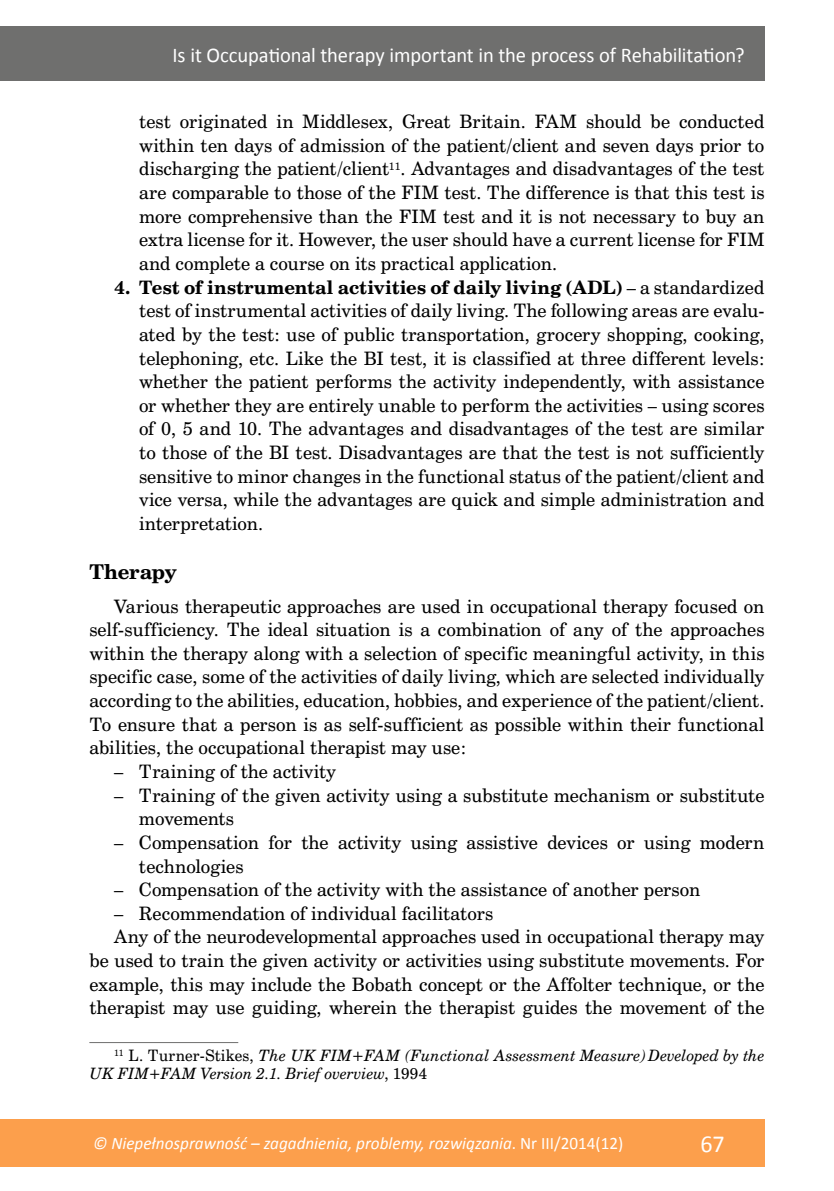
<style>
.page{position:relative;width:834px;height:1191px;background:#fff}
.page>*{position:absolute;margin:0;border:0;box-sizing:border-box;transform-origin:0 0}
.t1{font:24.5px "Calibri";color:#fff}
.t2{font:21px "Calibri";letter-spacing:-.005em;color:#fff}
.t3{font:700 19.25px "Cent Schbook PL";letter-spacing:-.01em;color:#000}
.t4{font:17.5px/23.6px "Cent Schbook PL";letter-spacing:.005em;color:#000;text-align:justify}
.t5{font:italic 17.5px "Calibri";color:#fff}
.t6{font:italic 14.88px/18.4px "Cent Schbook PL";letter-spacing:.005em;color:#000}
.s1{font-weight:700}
.s2{font-style:normal}
</style>
<div class="page">
<div style="left:0;top:1119px;width:764px;height:47px;background:#fc9f4c"></div>
<div style="left:0;top:26px;width:764px;height:55px;background:#6f6f6e"></div>
<hr style="left:89px;top:1042px;width:149px;height:1px;background:#6f6f6e">
<p class="t2" style="left:172px;top:41px;width:573px">Is it Occupational therapy important in the process of Rehabilitation?</p>
<p class="t4" style="left:139px;top:110px;width:627px">test originated in Middlesex, Great Britain. FAM should be conducted within ten days of admission of the patient/client and seven days prior to discharging the patient/client<sup>11</sup>. Advantages and disadvantages of the test are comparable to those of the FIM test. The difference is that this test is more comprehensive than the FIM test and it is not necessary to buy an extra license for it. However, the user should have a current license for FIM and complete a course on its practical application.</p>
<p class="t4" style="left:139px;top:275px;width:627px;text-indent:-25px"><span class="s1">4. Test of instrumental activities of daily living (ADL)</span> – a standardized test of instrumental activities of daily living. The following areas are evalu&shy;ated by the test: use of public transportation, grocery shopping, cooking, telephoning, etc. Like the BI test, it is classified at three different levels: whether the patient performs the activity independently, with assistance or whether they are entirely unable to perform the activities – using scores of 0, 5 and 10. The advantages and disadvantages of the test are similar to those of the BI test. Disadvantages are that the test is not sufficiently sensitive to minor changes in the functional status of the patient/client and vice versa, while the advantages are quick and simple administration and interpretation.</p>
<p class="t3" style="left:89px;top:559px;width:89px">Therapy</p>
<p class="t4" style="left:89px;top:594px;width:676px;text-indent:25px">Various therapeutic approaches are used in occupational therapy focused on self-sufficiency. The ideal situation is a combination of any of the approaches within the therapy along with a selection of specific meaningful activity, in this specific case, some of the activities of daily living, which are selected individually according to the abilities, education, hobbies, and experience of the patient/client.<br>To ensure that a person is as self-sufficient as possible within their functional abilities, the occupational therapist may use:</p>
<p class="t4" style="left:114px;top:759px;width:223px">– Training of the activity</p>
<p class="t4" style="left:139px;top:783px;width:627px;text-indent:-25px">– Training of the given activity using a substitute mechanism or substitute movements</p>
<p class="t4" style="left:139px;top:830px;width:627px;text-indent:-25px">– Compensation for the activity using assistive devices or using modern technologies</p>
<p class="t4" style="left:114px;top:877px;width:587px">– Compensation of the activity with the assistance of another person</p>
<p class="t4" style="left:114px;top:901px;width:380px">– Recommendation of individual facilitators</p>
<p class="t4" style="left:114px;top:925px;width:651px">Any of the neurodevelopmental approaches used in occupational therapy may</p>
<p class="t4" style="left:89px;top:948px;width:676px">be used to train the given activity or activities using substitute movements. For</p>
<p class="t4" style="left:89px;top:972px;width:676px">example, this may include the Bobath concept or the Affolter technique, or the</p>
<p class="t4" style="left:89px;top:995px;width:676px">therapist may use guiding, wherein the therapist guides the movement of the</p>
<p class="t6" style="left:89px;top:1046px;width:676px;text-indent:25px"><sup>11</sup> <span class="s2">L. Turner-Stikes,</span> The UK FIM+FAM (Functional Assessment Measure) Developed by the<br>UK FIM+FAM Version 2.1. Brief overview<span class="s2">, 1994</span></p>
<p class="t5" style="left:93px;top:1131px;width:531px">© Niepełnosprawność – zagadnienia, problemy, rozwiązania<span class="s2">. Nr III/2014(12)</span></p>
<h1 class="t1" style="left:700px;top:1128px;width:26px">67</h1>
</div>
